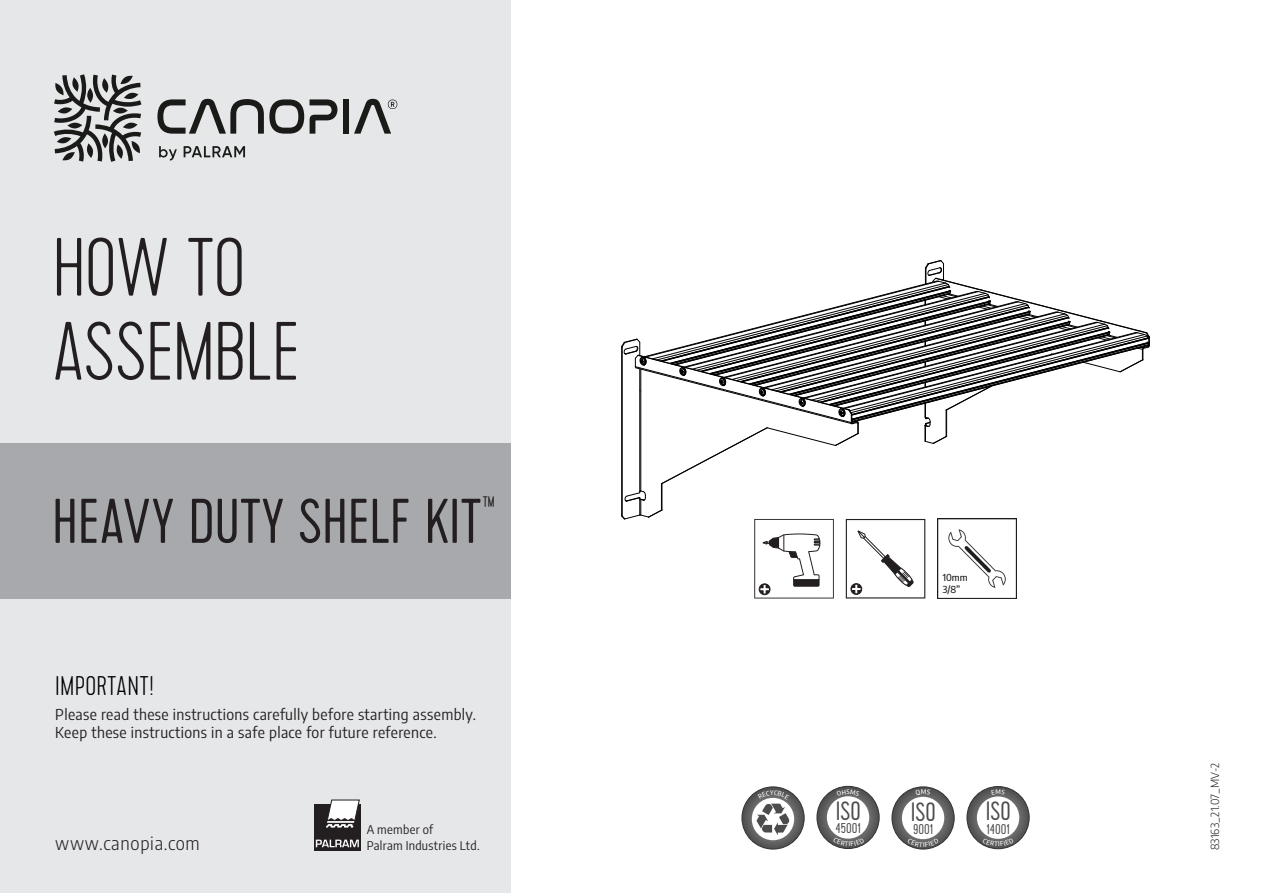
<style>
.page{position:relative;width:1263px;height:893px;background:#fff}
.page>*{position:absolute;margin:0;border:0;box-sizing:border-box;transform-origin:0 0}
.t1{font:100 82.5px/84px "Cervo";letter-spacing:-.015em;color:#231f20}
.t2{font:300 63px "Cervo";color:#231f20}
.t3{font:100 27px "Cervo";letter-spacing:.01em;color:#000}
.t4{font:300 26.4px "Cervo";color:#4c4c4c}
.t5{font:300 semi-condensed 18px "Encode Sans";letter-spacing:.04em;color:#231f20}
.t6{font:semi-condensed 15px/18px "Encode Sans";letter-spacing:.025em;color:#231f20}
.t7{font:300 14.1px "Cervo";color:#4c4c4c}
.t8{font:semi-condensed 12px "Encode Sans";letter-spacing:.025em;color:#231f20}
.t9{font:300 semi-condensed 11.25px "Encode Sans";letter-spacing:.02em;color:#231f20}
.t10{font:500 semi-condensed 9.75px/11.6px "Encode Sans";color:#231f20}
</style>
<div class="page">
<div style="left:0;top:1px;width:510px;height:892px;background:#e6e7e9"></div>
<div style="left:0;top:443px;width:510px;height:155px;background:#a8a9ad"></div>
<svg style="left:54px;top:74px;width:87px;height:88px"></svg>
<svg style="left:159px;top:146px;width:18px;height:15px"></svg>
<svg style="left:184px;top:146px;width:61px;height:11px"></svg>
<svg style="left:157px;top:99px;width:180px;height:35px"></svg>
<div style="left:343px;top:99px;width:6px;height:35px;background:#1a1a18"></div>
<svg style="left:354px;top:99px;width:44px;height:35px"></svg>
<div style="left:314px;top:804px;width:47px;height:46px;background:#231f20"></div>
<svg style="left:326px;top:800px;width:33px;height:28px"></svg>
<svg style="left:316px;top:840px;width:43px;height:7px"></svg>
<svg style="left:621px;top:260px;width:529px;height:338px"></svg>
<img style="left:937px;top:519px;width:80px;height:79px">
<svg style="left:966px;top:786px;width:63px;height:63px"></svg>
<svg style="left:892px;top:786px;width:62px;height:63px"></svg>
<svg style="left:817px;top:786px;width:62px;height:63px"></svg>
<svg style="left:742px;top:786px;width:62px;height:63px"></svg>
<h1 class="t1" style="left:52px;top:229px;width:249px">HOW TO<br>ASSEMBLE</h1>
<h2 class="t2" style="left:52px;top:486px;width:444px">HEAVY DUTY SHELF KIT<sup>™</sup></h2>
<h3 class="t3" style="left:55px;top:671px;width:100px">IMPORTANT!</h3>
<p class="t6" style="left:55px;top:705px;width:422px">Please read these instructions carefully before starting assembly.<br>Keep these instructions in a safe place for future reference.</p>
<p class="t8" style="left:367px;top:821px;width:68px">A member of</p>
<p class="t5" style="left:55px;top:831px;width:146px">www.canopia.com</p>
<p class="t8" style="left:367px;top:838px;width:114px">Palram Industries Ltd.</p>
<p class="t10" style="left:943px;top:571px;width:26px">10mm<br>3/8”</p>
<h3 class="t4" style="left:836px;top:796px;width:26px">ISO</h3>
<p class="t7" style="left:835px;top:820px;width:27px">45001</p>
<h3 class="t4" style="left:911px;top:797px;width:26px">ISO</h3>
<p class="t7" style="left:913px;top:821px;width:21px">9001</p>
<h3 class="t4" style="left:986px;top:796px;width:26px">ISO</h3>
<p class="t7" style="left:986px;top:821px;width:25px">14001</p>
<p class="t9" style="left:1207px;top:850px;width:89px;rotate:-90deg">83163_21.07_MV-2</p>
</div>
